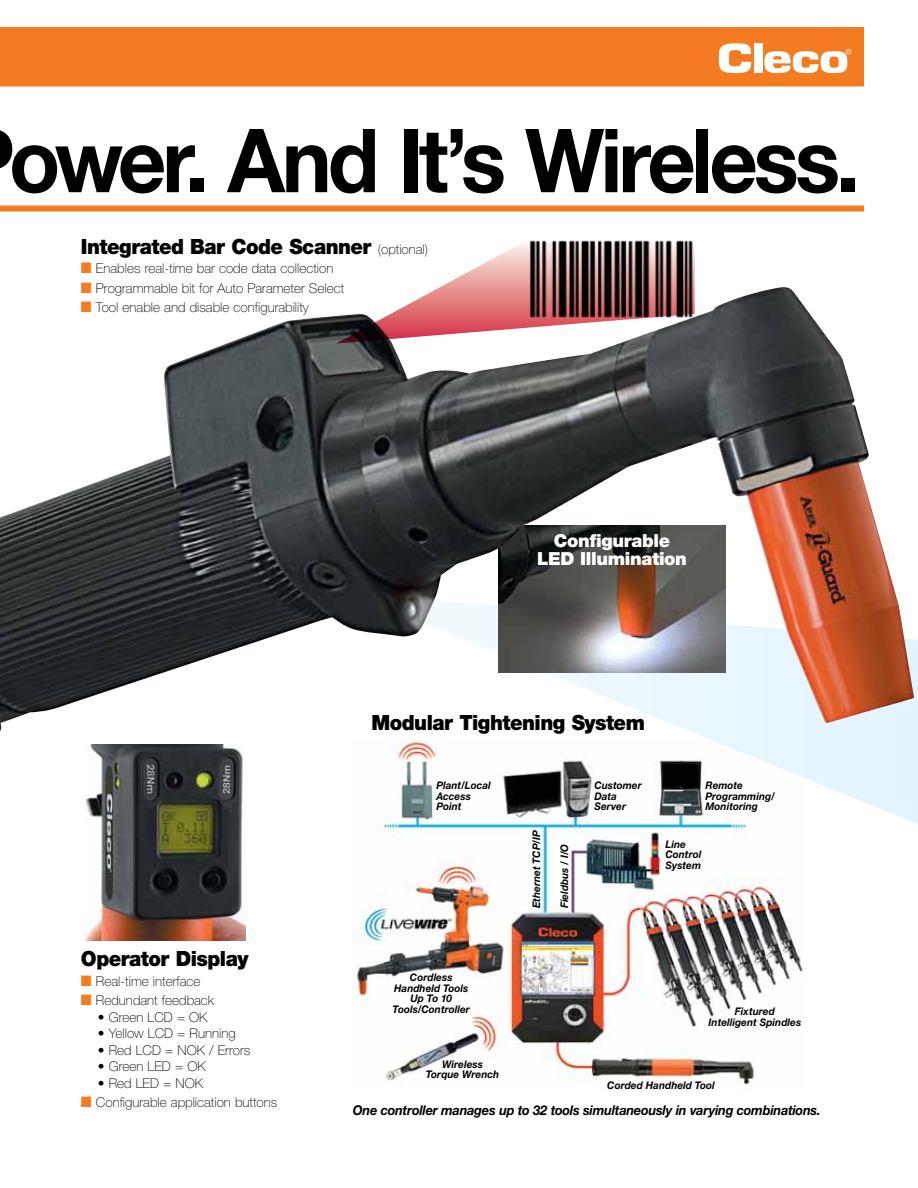
<style>
.page{position:relative;width:918px;height:1188px;background:#fff}
.page>*{position:absolute;margin:0;border:0;box-sizing:border-box;transform-origin:0 0}
.t1{font:700 88.5px "Helvetica Neue";letter-spacing:-.045em;color:#000;scale:.95 1}
.t2{font:900 21px "Helvetica Neue";letter-spacing:-.025em;color:#000;scale:.95 1}
.t3{font:900 18px/18px "Helvetica Neue";letter-spacing:-.02em;color:#fff;text-align:center}
.t4{font:100 13.5px "Helvetica Neue";color:#000}
.t5{font:italic 700 13.5px "Helvetica Neue";letter-spacing:-.015em;color:#000;scale:.95 1}
.t6{font:italic 700 10.5px/10.5px "Helvetica Neue";letter-spacing:.01em;color:#000;scale:.95 1}
.s1{font-weight:100;font-size:13.5px}
.s2{color:#f47b20}
</style>
<div class="page">
<img style="left:353px;top:746px;width:453px;height:339px">
<svg style="left:400px;top:639px;width:518px;height:185px"></svg>
<img style="left:0;top:287px;width:914px;height:445px">
<div style="left:0;top:206px;width:864px;height:6px;background:#f47b20"></div>
<div style="left:0;top:27px;width:864px;height:60px;background:#f47b20"></div>
<svg style="left:719px;top:43px;width:32px;height:30px"></svg>
<div style="left:754px;top:44px;width:8px;height:29px;background:#fff"></div>
<svg style="left:764px;top:49px;width:87px;height:24px"></svg>
<img style="left:84px;top:745px;width:162px;height:195px">
<svg style="left:336px;top:240px;width:359px;height:104px"></svg>
<h1 class="t1" style="left:9px;top:106px;width:897px">ower. And It’s Wireless.</h1>
<h2 class="t2" style="left:81px;top:234px;width:367px">Integrated Bar Code Scanner <span class="s1">(optional)</span></h2>
<p class="t4" style="left:81px;top:261px;width:254px"><span class="s2">■</span> Enables real-time bar code data collection</p>
<p class="t4" style="left:81px;top:281px;width:265px"><span class="s2">■</span> Programmable bit for Auto Parameter Select</p>
<p class="t4" style="left:81px;top:300px;width:229px"><span class="s2">■</span> Tool enable and disable configurability</p>
<h3 class="t3" style="left:537px;top:532px;width:151px">Configurable<br>LED Illumination</h3>
<h2 class="t2" style="left:81px;top:946px;width:178px">Operator Display</h2>
<p class="t4" style="left:81px;top:973px;width:121px"><span class="s2">■</span> Real-time interface</p>
<p class="t4" style="left:81px;top:993px;width:135px"><span class="s2">■</span> Redundant feedback</p>
<p class="t4" style="left:98px;top:1009px;width:111px">• Green LCD = OK</p>
<p class="t4" style="left:98px;top:1026px;width:139px">• Yellow LCD = Running</p>
<p class="t4" style="left:98px;top:1042px;width:154px">• Red LCD = NOK / Errors</p>
<p class="t4" style="left:98px;top:1059px;width:109px">• Green LED = OK</p>
<p class="t4" style="left:98px;top:1075px;width:107px">• Red LED = NOK</p>
<p class="t4" style="left:81px;top:1095px;width:198px"><span class="s2">■</span> Configurable application buttons</p>
<h2 class="t2" style="left:371px;top:710px;width:289px">Modular Tightening System</h2>
<p class="t6" style="left:436px;top:780px;width:59px">Plant/Local<br>Access<br>Point</p>
<p class="t6" style="left:531px;top:908px;width:84px;rotate:-90deg">Ethernet TCP/IP</p>
<p class="t6" style="left:559px;top:908px;width:70px;rotate:-90deg">Fieldbus / I/O</p>
<p class="t6" style="left:594px;top:780px;width:51px">Customer<br>Data<br>Server</p>
<p class="t6" style="left:705px;top:780px;width:75px">Remote<br>Programming/<br>Monitoring</p>
<p class="t6" style="left:665px;top:839px;width:39px">Line<br>Control<br>System</p>
<p class="t6" style="left:393px;top:972px;width:83px;text-align:center">Cordless<br>Handheld Tools<br>Up To 10<br>Tools/Controller</p>
<p class="t6" style="left:709px;top:1006px;width:99px;text-align:center">Fixtured<br>Intelligent Spindles</p>
<p class="t6" style="left:426px;top:1058px;width:79px;text-align:center">Wireless<br>Torque Wrench</p>
<p class="t6" style="left:607px;top:1080px;width:115px">Corded Handheld Tool</p>
<p class="t5" style="left:353px;top:1101px;width:494px">One controller manages up to 32 tools simultaneously in varying combinations.</p>
</div>
